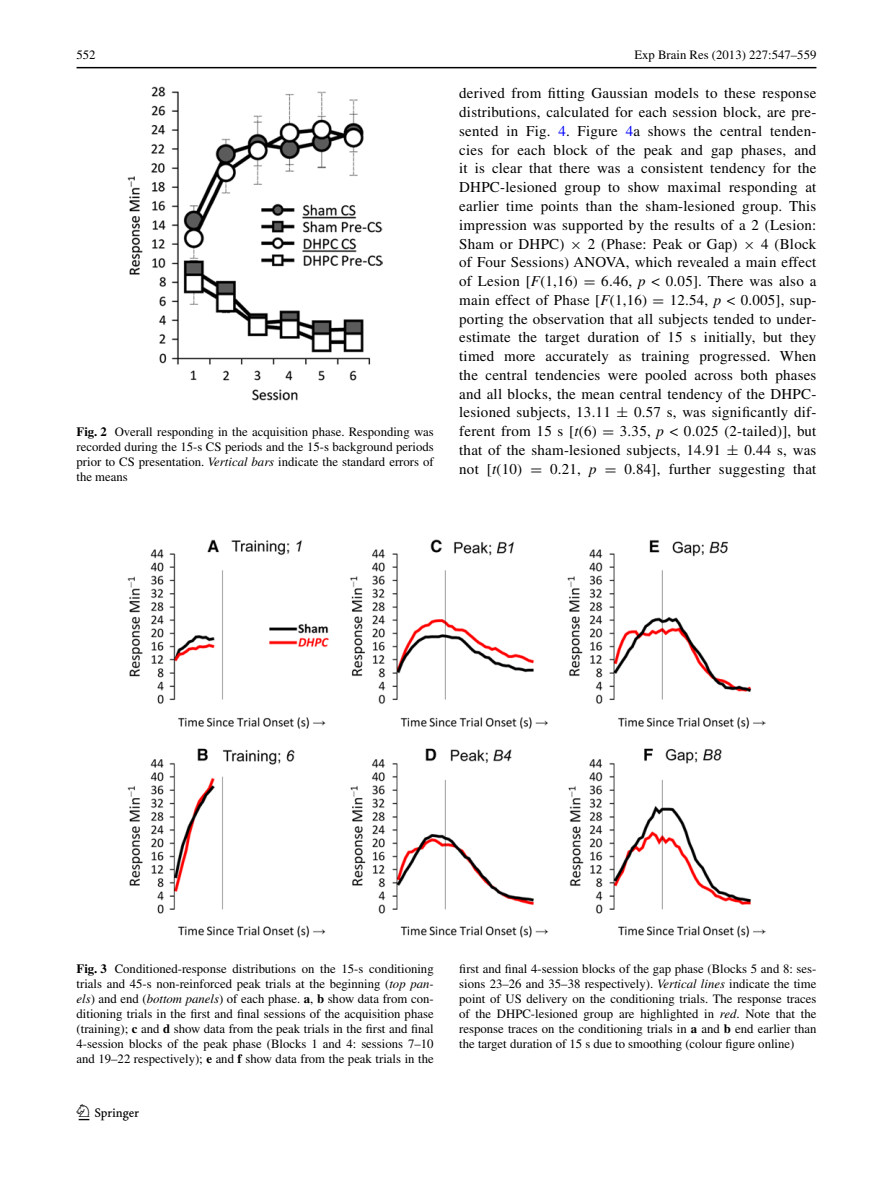
<style>
.page{position:relative;width:893px;height:1187px;background:#fff}
.page>*{position:absolute;margin:0;border:0;box-sizing:border-box;transform-origin:0 0}
.t1{font:22.5px "Springnew";color:#000}
.t2{font:15px/18.8px "Times";letter-spacing:.015em;color:#000;text-align:justify}
.t3{font:12.75px/15px "Times";color:#000;text-align:justify}
.s1{font-weight:700}
.s2{font-style:italic}
.s3{color:#00f}
.s4{font-family:"MTSY"}
</style>
<div class="page">
<hr style="left:77px;top:67px;width:739px;height:1px;background:#000">
<img style="left:128px;top:87px;width:255px;height:313px">
<img style="left:128px;top:540px;width:637px;height:397px">
<p class="t3" style="left:77px;top:48px;width:21px">552</p>
<p class="t3" style="left:634px;top:48px;width:184px">Exp Brain Res (2013) 227:547–559</p>
<p class="t3" style="left:77px;top:424px;width:359px"><span class="s1">Fig. 2</span> Overall responding in the acquisition phase. Responding was recorded during the 15-s CS periods and the 15-s background periods prior to CS presentation. <span class="s2">Vertical bars</span> indicate the standard errors of the means</p>
<p class="t2" style="left:459px;top:84px;width:359px">derived from fitting Gaussian models to these response distributions, calculated for each session block, are pre&shy;sented in Fig. <span class="s3">4</span>. Figure <span class="s3">4</span>a shows the central tenden&shy;cies for each block of the peak and gap phases, and it is clear that there was a consistent tendency for the DHPC-lesioned group to show maximal responding at earlier time points than the sham-lesioned group. This impression was supported by the results of a 2 (Lesion:<br>Sham or DHPC) <span class="s4">×</span> 2 (Phase: Peak or Gap) <span class="s4">×</span> 4 (Block of Four Sessions) ANOVA, which revealed a main effect of Lesion [<span class="s2">F</span>(1,16) <span class="s4">=</span> 6.46, <span class="s2">p</span> &lt; 0.05]. There was also a main effect of Phase [<span class="s2">F</span>(1,16) <span class="s4">=</span> 12.54, <span class="s2">p</span> &lt; 0.005], sup&shy;porting the observation that all subjects tended to under&shy;estimate the target duration of 15 s initially, but they timed more accurately as training progressed. When the central tendencies were pooled across both phases and all blocks, the mean central tendency of the DHPC&shy;lesioned subjects, 13.11 <span class="s4">±</span> 0.57 s, was significantly dif&shy;ferent from 15 s [<span class="s2">t</span>(6) <span class="s4">=</span> 3.35, <span class="s2">p</span> &lt; 0.025 (2-tailed)], but that of the sham-lesioned subjects, 14.91 <span class="s4">±</span> 0.44 s, was not [<span class="s2">t</span>(10) <span class="s4">=</span> 0.21, <span class="s2">p</span> <span class="s4">=</span> 0.84], further suggesting that</p>
<p class="t3" style="left:77px;top:961px;width:359px"><span class="s1">Fig. 3</span> Conditioned-response distributions on the 15-s conditioning trials and 45-s non-reinforced peak trials at the beginning (<span class="s2">top pan&shy;els</span>) and end (<span class="s2">bottom panels</span>) of each phase. <span class="s1">a</span>, <span class="s1">b</span> show data from con&shy;ditioning trials in the first and final sessions of the acquisition phase (training); <span class="s1">c</span> and <span class="s1">d</span> show data from the peak trials in the first and final 4-session blocks of the peak phase (Blocks 1 and 4: sessions 7–10 and 19–22 respectively); <span class="s1">e</span> and <span class="s1">f</span> show data from the peak trials in the</p>
<p class="t3" style="left:459px;top:961px;width:359px">first and final 4-session blocks of the gap phase (Blocks 5 and 8: ses&shy;sions 23–26 and 35–38 respectively). <span class="s2">Vertical lines</span> indicate the time point of US delivery on the conditioning trials. The response traces of the DHPC-lesioned group are highlighted in <span class="s2">red</span>. Note that the response traces on the conditioning trials in <span class="s1">a</span> and <span class="s1">b</span> end earlier than the target duration of 15 s due to smoothing (colour figure online)</p>
<h1 class="t1" style="left:79px;top:1104px;width:62px">1 3</h1>
</div>
